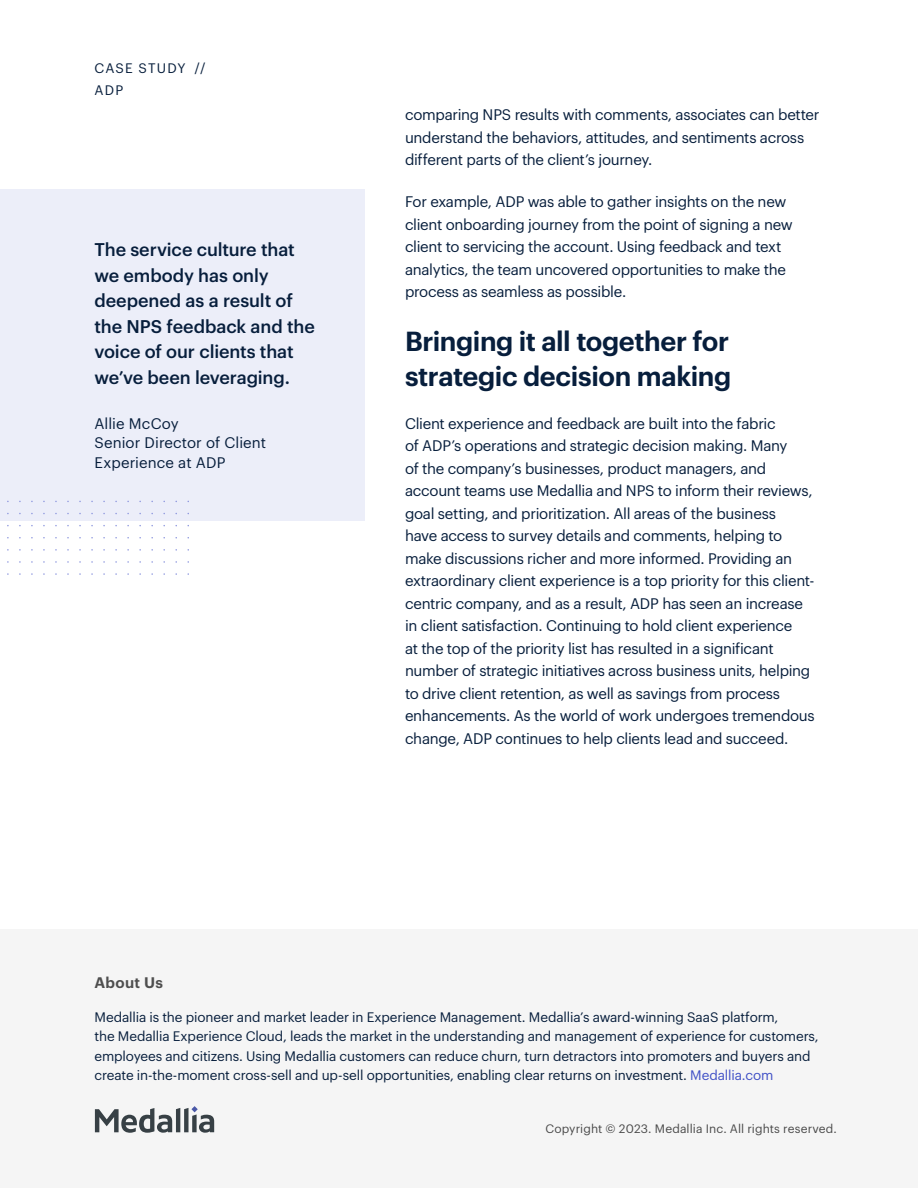
<style>
.page{position:relative;width:918px;height:1188px;background:#fff}
.page>*{position:absolute;margin:0;border:0;box-sizing:border-box;transform-origin:0 0}
.Body_Header_-_Graphi{font:600 27px/34.5px "Graphik";letter-spacing:-.015em;color:#071e3c}
.Quote_-_Graphik_12_1{font:500 18px/25.5px "Graphik";letter-spacing:-.005em;color:#071e3c}
.Body_-_Graphik_10_15{font:15px/22.5px "Graphik";letter-spacing:-.02em;color:#071e3c}
.Quoter_-_Graphik_10{font:15px/19.5px "Graphik";letter-spacing:.005em;color:#071e3c}
.t1{font:600 15px "Graphik";letter-spacing:.025em;color:#4e4e4e}
.t2{font:13.5px/19.5px "Graphik";letter-spacing:-.01em;color:#071e3c}
.t3{font:13.5px/22.5px "Graphik";letter-spacing:.085em;color:#071e3c}
.t4{font:12px "Graphik";letter-spacing:.01em;color:#4a4a4a}
.s1{color:#4050c6}
</style>
<div class="page">
<div style="left:0;top:929px;width:918px;height:259px;background:#f5f5f5"></div>
<div style="left:0;top:189px;width:364px;height:331px;background:#eceef9"></div>
<svg style="left:95px;top:1106px;width:119px;height:27px"></svg>
<p class="t3" style="left:95px;top:55px;width:113px">CASE STUDY //<br>ADP</p>
<p class="Quote_-_Graphik_12_1" style="left:94px;top:235px;width:222px">The service culture that we embody has only deepened as a result of the NPS feedback and the voice of our clients that we’ve been leveraging.</p>
<p class="Quoter_-_Graphik_10" style="left:94px;top:412px;width:86px">Allie McCoy</p>
<p class="Quoter_-_Graphik_10" style="left:94px;top:432px;width:173px">Senior Director of Client<br>Experience at ADP</p>
<p class="Body_-_Graphik_10_15" style="left:405px;top:102px;width:416px">comparing NPS results with comments, associates can better understand the behaviors, attitudes, and sentiments across different parts of the client’s journey.</p>
<p class="Body_-_Graphik_10_15" style="left:405px;top:189px;width:389px">For example, ADP was able to gather insights on the new client onboarding journey from the point of signing a new client to servicing the account. Using feedback and text analytics, the team uncovered opportunities to make the process as seamless as possible.</p>
<p class="Body_Header_-_Graphi" style="left:405px;top:322px;width:328px">Bringing it all together for strategic decision making</p>
<p class="Body_-_Graphik_10_15" style="left:405px;top:411px;width:411px">Client experience and feedback are built into the fabric<br>of ADP’s operations and strategic decision making. Many<br>of the company’s businesses, product managers, and account teams use Medallia and NPS to inform their reviews, goal setting, and prioritization. All areas of the business<br>have access to survey details and comments, helping to make discussions richer and more informed. Providing an extraordinary client experience is a top priority for this client&shy;centric company, and as a result, ADP has seen an increase in client satisfaction. Continuing to hold client experience<br>at the top of the priority list has resulted in a significant number of strategic initiatives across business units, helping to drive client retention, as well as savings from process enhancements. As the world of work undergoes tremendous change, ADP continues to help clients lead and succeed.</p>
<p class="t1" style="left:94px;top:971px;width:70px">About Us</p>
<p class="t2" style="left:94px;top:1006px;width:726px">Medallia is the pioneer and market leader in Experience Management. Medallia’s award-winning SaaS platform,<br>the Medallia Experience Cloud, leads the market in the understanding and management of experience for customers, employees and citizens. Using Medallia customers can reduce churn, turn detractors into promoters and buyers and create in-the-moment cross-sell and up-sell opportunities, enabling clear returns on investment. <span class="s1">Medallia.com</span></p>
<p class="t4" style="left:545px;top:1119px;width:293px">Copyright © 2023. Medallia Inc. All rights reserved.</p>
</div>
